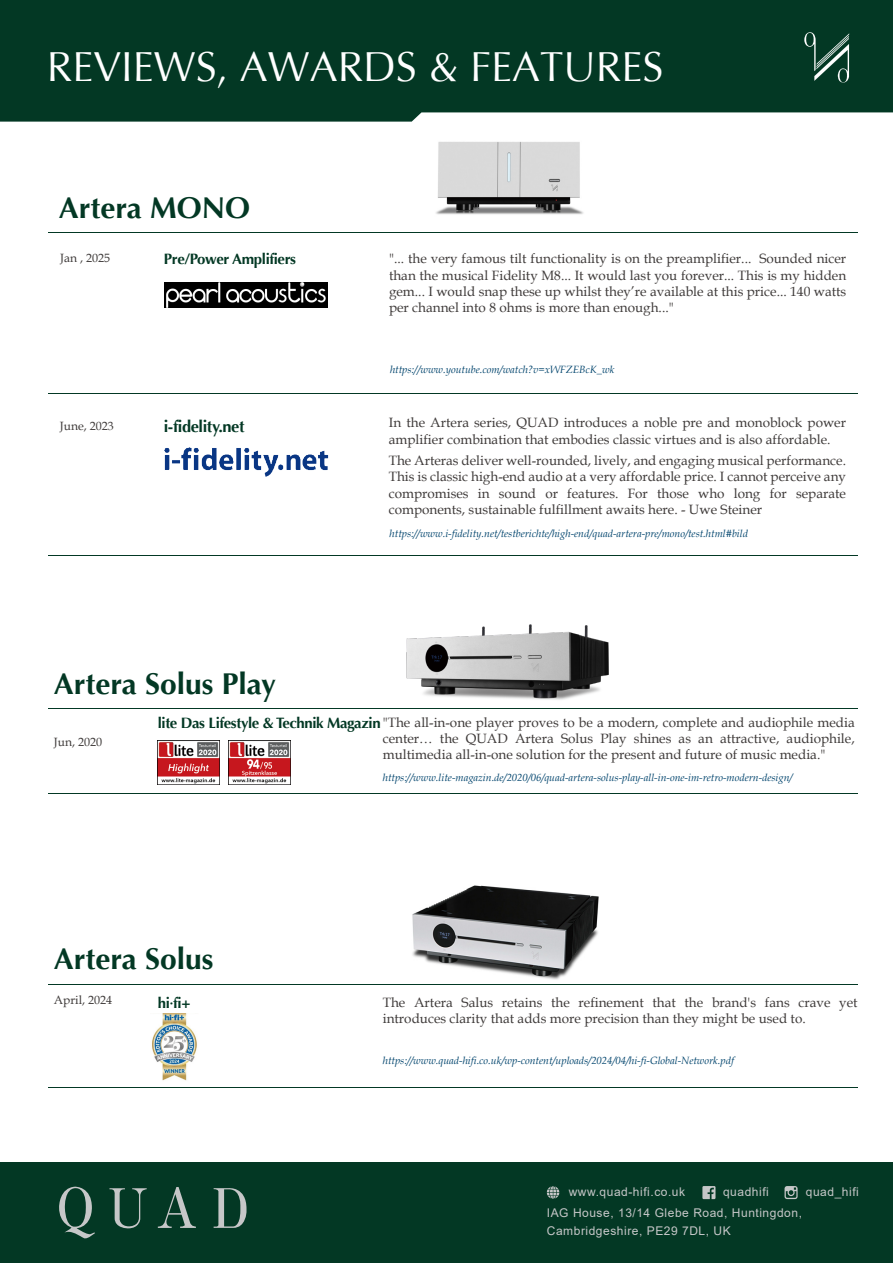
<style>
.page{position:relative;width:893px;height:1263px;background:#fff}
.page>*{position:absolute;margin:0;border:0;box-sizing:border-box;transform-origin:0 0}
.t1{font:41.85px "Optima";color:#fff}
.t2{font:700 30px "Optima";color:#033824}
.t3{font:700 16.5px "Optima";letter-spacing:-.025em;color:#033824}
.t4{font:700 15px "Optima";letter-spacing:-.025em;color:#033824}
.t5{font:13.5px/16.2px "Book Antiqua";color:#3e3a39;text-align:justify}
.t6{font:12px/18.8px "Arial";letter-spacing:.045em;color:#c6c7c8}
.t7{font:12px "Book Antiqua";color:#3e3a39}
.t8{font:italic 10.5px "Book Antiqua";color:#00446d}
</style>
<div class="page">
<img style="left:412px;top:885px;width:187px;height:95px">
<img style="left:152px;top:1013px;width:45px;height:68px">
<hr style="left:48px;top:984px;width:810px;height:1px;background:#033824">
<hr style="left:48px;top:1087px;width:810px;height:1px;background:#033824">
<img style="left:406px;top:624px;width:203px;height:76px">
<hr style="left:48px;top:793px;width:810px;height:1px;background:#033824">
<hr style="left:48px;top:708px;width:810px;height:1px;background:#033824">
<img style="left:229px;top:740px;width:62px;height:44px">
<img style="left:158px;top:740px;width:62px;height:44px">
<div style="left:0;top:0;width:893px;height:122px;background:#033824"></div>
<svg style="left:804px;top:32px;width:45px;height:51px;background:#325d4d"></svg>
<div style="left:0;top:1162px;width:893px;height:101px;background:#033824"></div>
<svg style="left:109px;top:1188px;width:38px;height:40px"></svg>
<svg style="left:158px;top:1187px;width:38px;height:41px"></svg>
<svg style="left:214px;top:1188px;width:32px;height:40px"></svg>
<svg style="left:59px;top:1186px;width:36px;height:52px"></svg>
<svg style="left:784px;top:1186px;width:14px;height:13px"></svg>
<svg style="left:547px;top:1186px;width:12px;height:13px"></svg>
<svg style="left:702px;top:1186px;width:13px;height:13px"></svg>
<hr style="left:48px;top:232px;width:809px;height:1px;background:#033824">
<hr style="left:48px;top:555px;width:809px;height:1px;background:#033824">
<img style="left:436px;top:141px;width:148px;height:74px">
<img style="left:164px;top:447px;width:165px;height:30px">
<hr style="left:48px;top:393px;width:809px;height:1px;background:#033824">
<div style="left:164px;top:282px;width:163px;height:26px;background:#000"></div>
<img style="left:166px;top:283px;width:162px;height:25px">
<h1 class="t1" style="left:47px;top:42px;width:618px">REVIEWS, AWARDS &amp; FEATURES</h1>
<h2 class="t2" style="left:59px;top:190px;width:193px">Artera MONO</h2>
<p class="t7" style="left:60px;top:249px;width:51px">Jan , 2025</p>
<p class="t4" style="left:164px;top:250px;width:134px">Pre/Power Amplifiers</p>
<p class="t7" style="left:60px;top:417px;width:55px">June, 2023</p>
<p class="t3" style="left:164px;top:417px;width:82px">i-fidelity.net</p>
<h2 class="t2" style="left:54px;top:666px;width:224px">Artera Solus Play</h2>
<p class="t5" style="left:389px;top:250px;width:459px">"... the very famous tilt functionality is on the preamplifier... Sounded nicer than the musical Fidelity M8... It would last you forever... This is my hidden gem... I would snap these up whilst they’re available at this price... 140 watts per channel into 8 ohms is more than enough..."</p>
<p class="t8" style="left:390px;top:362px;width:226px">https://www.youtube.com/watch?v=xWFZEBcK_wk</p>
<p class="t5" style="left:389px;top:414px;width:459px">In the Artera series, QUAD introduces a noble pre and monoblock power amplifier combination that embodies classic virtues and is also affordable.</p>
<p class="t5" style="left:389px;top:452px;width:459px">The Arteras deliver well-rounded, lively, and engaging musical performance.<br>This is classic high-end audio at a very affordable price. I cannot perceive any compromises in sound or features. For those who long for separate components, sustainable fulfillment awaits here. - Uwe Steiner</p>
<p class="t8" style="left:390px;top:526px;width:360px">https://www.i-fidelity.net/testberichte/high-end/quad-artera-pre/mono/test.html#bild</p>
<p class="t7" style="left:54px;top:733px;width:50px">Jun, 2020</p>
<p class="t4" style="left:158px;top:714px;width:224px">lite Das Lifestyle &amp; Technik Magazin</p>
<p class="t5" style="left:383px;top:714px;width:473px">"The all-in-one player proves to be a modern, complete and audiophile media center… the QUAD Artera Solus Play shines as an attractive, audiophile, multimedia all-in-one solution for the present and future of music media."</p>
<p class="t8" style="left:383px;top:770px;width:411px">https://www.lite-magazin.de/2020/06/quad-artera-solus-play-all-in-one-im-retro-modern-design/</p>
<h2 class="t2" style="left:54px;top:941px;width:161px">Artera Solus</h2>
<p class="t7" style="left:54px;top:991px;width:60px">April, 2024</p>
<p class="t4" style="left:158px;top:994px;width:34px">hi·fi+</p>
<p class="t5" style="left:383px;top:994px;width:476px">The Artera Salus retains the refinement that the brand's fans crave yet introduces clarity that adds more precision than they might be used to.</p>
<p class="t8" style="left:383px;top:1053px;width:353px">https://www.quad-hifi.co.uk/wp-content/uploads/2024/04/hi-fi-Global-Network.pdf</p>
<p class="t6" style="left:569px;top:1182px;width:118px">www.quad-hifi.co.uk</p>
<p class="t6" style="left:723px;top:1182px;width:47px">quadhifi</p>
<p class="t6" style="left:806px;top:1182px;width:55px">quad_hifi</p>
<p class="t6" style="left:547px;top:1203px;width:257px">IAG House, 13/14 Glebe Road, Huntingdon,<br>Cambridgeshire, PE29 7DL, UK</p>
</div>
